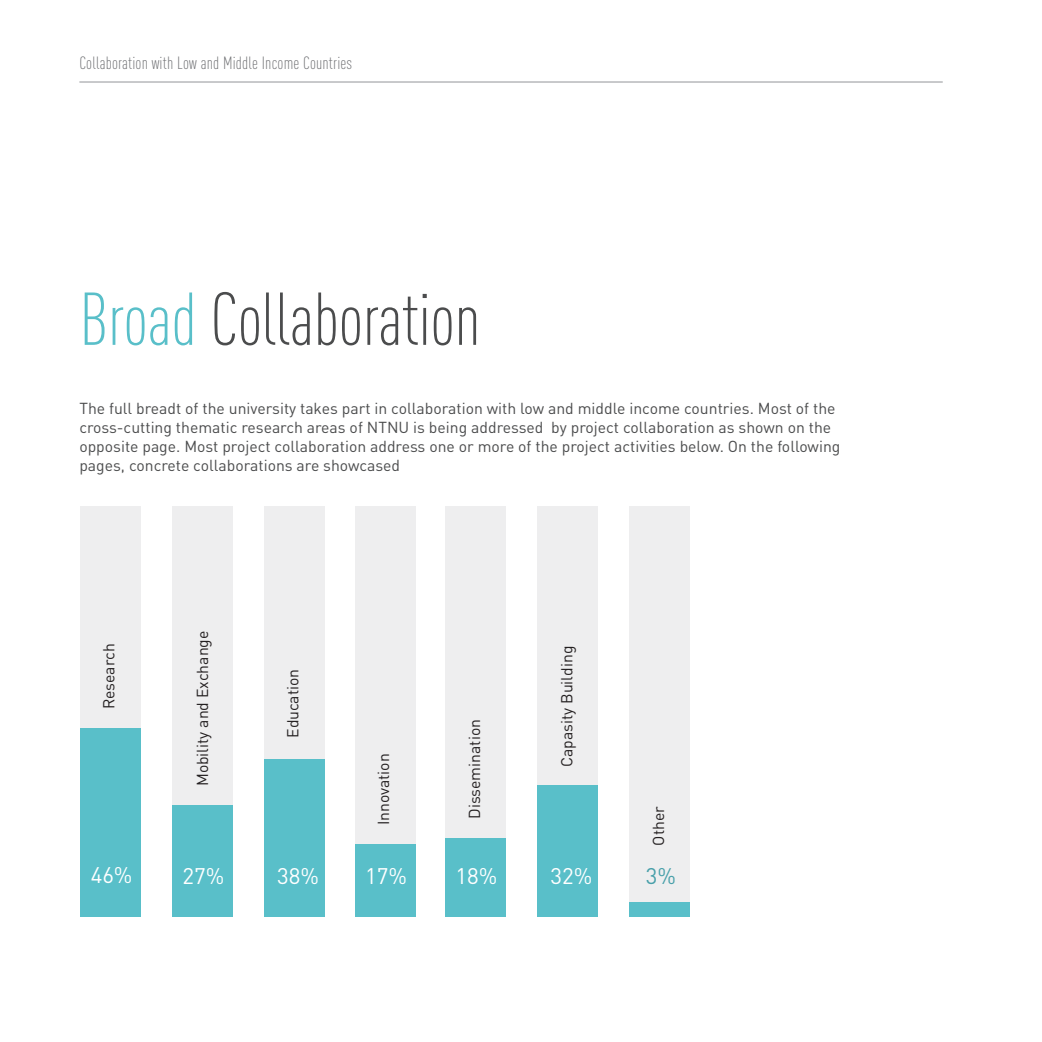
<style>
.page{position:relative;width:1042px;height:1042px;background:#fff}
.page>*{position:absolute;margin:0;border:0;box-sizing:border-box;transform-origin:0 0}
.Tittel{font:300 73.5px "DIN Cond";letter-spacing:-.01em;color:#4b4c4d}
.Number_small{font:22.4px "DIN";color:#fff}
.Number_small-2{font:22.4px "DIN";color:#48a0aa}
.t1{font:300 17.5px "DIN Cond";letter-spacing:.01em;color:#6c6d70}
.Brød{font:15.75px/18.9px "DIN";color:#4b4c4d}
.Soyletekst{font:15.75px "DIN";color:#231f20}
.s1{color:#59bfc9}
</style>
<div class="page">
<hr style="left:79px;top:82px;width:864px;height:1px;background:#939598">
<div style="left:80px;top:506px;width:61px;height:410px;background:#eeeeef"></div>
<div style="left:80px;top:728px;width:61px;height:188px;background:#59bfc9"></div>
<div style="left:172px;top:506px;width:61px;height:410px;background:#eeeeef"></div>
<div style="left:172px;top:805px;width:61px;height:111px;background:#59bfc9"></div>
<div style="left:264px;top:506px;width:61px;height:410px;background:#eeeeef"></div>
<div style="left:264px;top:758px;width:61px;height:158px;background:#59bfc9"></div>
<div style="left:355px;top:506px;width:61px;height:410px;background:#eeeeef"></div>
<div style="left:445px;top:506px;width:61px;height:410px;background:#eeeeef"></div>
<div style="left:445px;top:838px;width:61px;height:78px;background:#59bfc9"></div>
<div style="left:537px;top:506px;width:61px;height:410px;background:#eeeeef"></div>
<div style="left:537px;top:784px;width:61px;height:132px;background:#59bfc9"></div>
<div style="left:629px;top:506px;width:61px;height:410px;background:#eeeeef"></div>
<div style="left:629px;top:902px;width:61px;height:14px;background:#59bfc9"></div>
<div style="left:355px;top:844px;width:61px;height:73px;background:#59bfc9"></div>
<p class="t1" style="left:79px;top:52px;width:274px">Collaboration with Low and Middle Income Countries</p>
<p class="Tittel" style="left:79px;top:274px;width:403px"><span class="s1">Broad</span> Collaboration</p>
<p class="Brød" style="left:79px;top:399px;width:762px">The full breadt of the university takes part in collaboration with low and middle income countries. Most of the cross-cutting thematic research areas of NTNU is being addressed by project collaboration as shown on the opposite page. Most project collaboration address one or more of the project activities below. On the following pages, concrete collaborations are showcased</p>
<p class="Soyletekst" style="left:99px;top:709px;width:67px;rotate:-90deg">Research</p>
<p class="Soyletekst" style="left:193px;top:786px;width:157px;rotate:-90deg">Mobility and Exchange</p>
<p class="Soyletekst" style="left:283px;top:738px;width:71px;rotate:-90deg">Education</p>
<p class="Soyletekst" style="left:374px;top:825px;width:73px;rotate:-90deg">Innovation</p>
<p class="Soyletekst" style="left:465px;top:819px;width:101px;rotate:-90deg">Dissemination</p>
<p class="Soyletekst" style="left:557px;top:767px;width:123px;rotate:-90deg">Capasity Building</p>
<p class="Soyletekst" style="left:649px;top:845px;width:41px;rotate:-90deg">Other</p>
<p class="Number_small" style="left:91px;top:861px;width:43px">46%</p>
<p class="Number_small" style="left:183px;top:862px;width:43px">27%</p>
<p class="Number_small" style="left:277px;top:862px;width:43px">38%</p>
<p class="Number_small" style="left:456px;top:862px;width:43px">18%</p>
<p class="Number_small-2" style="left:646px;top:862px;width:32px">3%</p>
<p class="Number_small" style="left:365px;top:862px;width:43px">17%</p>
<p class="Number_small" style="left:551px;top:862px;width:43px">32%</p>
</div>
